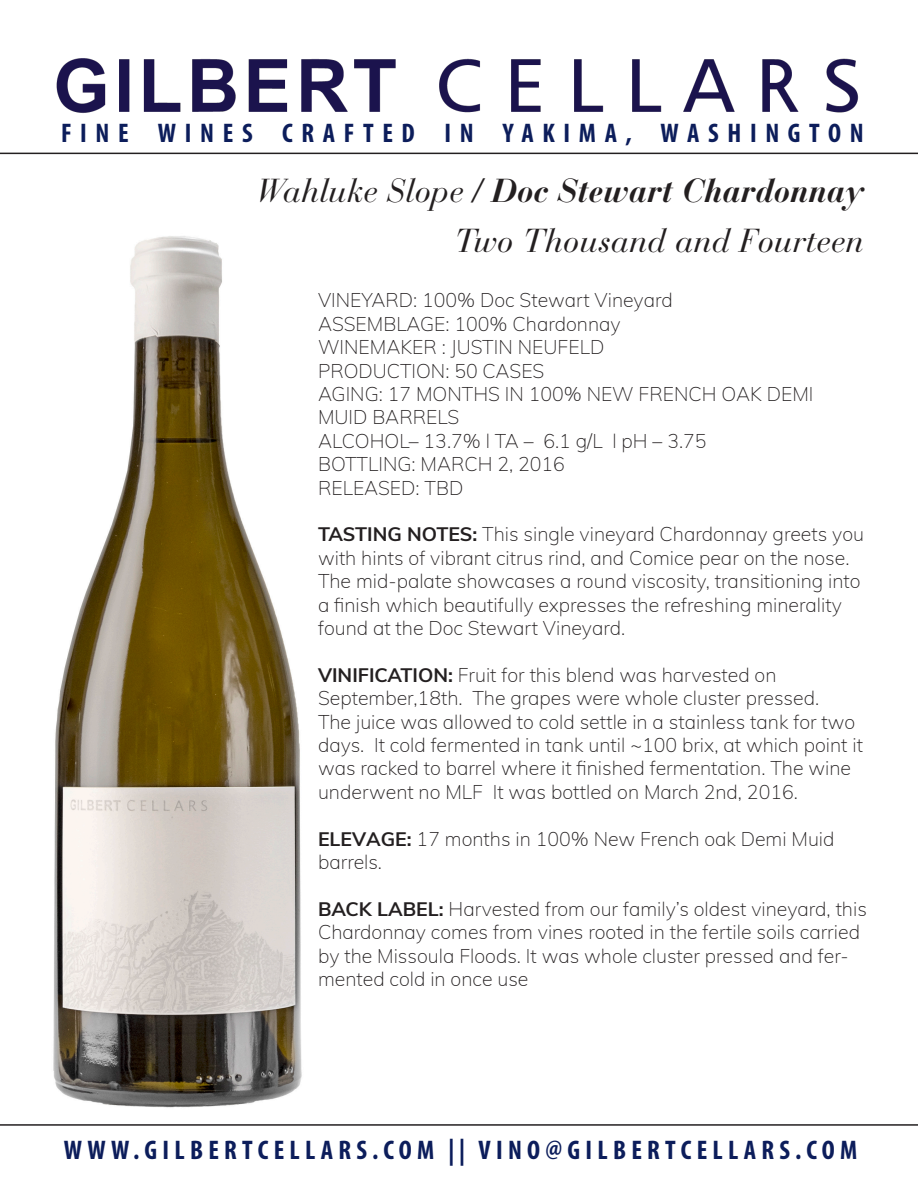
<style>
.page{position:relative;width:918px;height:1188px;background:#fff}
.page>*{position:absolute;margin:0;border:0;box-sizing:border-box;transform-origin:0 0}
.t1{font:italic 700 33px "Bauer Bodoni";color:#231f20}
.t2{font:italic 33px "Bauer Bodoni";color:#231f20}
.t3{font:700 condensed 27px "Myriad Pro";letter-spacing:.195em;color:#0c1d5b}
.t4{font:700 condensed 27px "Myriad Pro";letter-spacing:.32em;color:#0c1d5b}
.t5{font:200 19.5px/23.4px "Muli";color:#231f20}
.s1{font-weight:400}
.s2{font-weight:700}
</style>
<div class="page">
<img style="left:53px;top:236px;width:249px;height:872px">
<hr style="left:0;top:153px;width:918px;height:1px;background:#231f20">
<hr style="left:0;top:1124px;width:918px;height:2px;background:#231f20">
<img style="left:56px;top:58px;width:803px;height:55px">
<p class="t4" style="left:61px;top:118px;width:804px">FINE WINES CRAFTED IN YAKIMA, WASHINGTON</p>
<p class="t1" style="left:256px;top:171px;width:609px"><span class="s1">Wahluke Slope /</span> Doc Stewart Chardonnay</p>
<p class="t2" style="left:454px;top:221px;width:411px">Two Thousand and Fourteen</p>
<p class="t5" style="left:318px;top:288px;width:356px">VINEYARD: 100% Doc Stewart Vineyard</p>
<p class="t5" style="left:318px;top:311px;width:304px">ASSEMBLAGE: 100% Chardonnay</p>
<p class="t5" style="left:318px;top:335px;width:288px">WINEMAKER : JUSTIN NEUFELD</p>
<p class="t5" style="left:318px;top:358px;width:228px">PRODUCTION: 50 CASES</p>
<p class="t5" style="left:318px;top:381px;width:497px">AGING: 17 MONTHS IN 100% NEW FRENCH OAK DEMI<br>MUID BARRELS</p>
<p class="t5" style="left:318px;top:428px;width:390px">ALCOHOL– 13.7% l TA – 6.1 g/L l pH – 3.75</p>
<p class="t5" style="left:318px;top:452px;width:248px">BOTTLING: MARCH 2, 2016</p>
<p class="t5" style="left:318px;top:475px;width:147px">RELEASED: TBD</p>
<p class="t5" style="left:318px;top:522px;width:548px"><span class="s2">TASTING NOTES:</span> This single vineyard Chardonnay greets you with hints of vibrant citrus rind, and Comice pear on the nose.<br>The mid-palate showcases a round viscosity, transitioning into a finish which beautifully expresses the refreshing minerality found at the Doc Stewart Vineyard.</p>
<p class="t5" style="left:318px;top:662px;width:546px"><span class="s2">VINIFICATION:</span> Fruit for this blend was harvested on September,18th. The grapes were whole cluster pressed.<br>The juice was allowed to cold settle in a stainless tank for two days. It cold fermented in tank until ~100 brix, at which point it was racked to barrel where it finished fermentation. The wine underwent no MLF It was bottled on March 2nd, 2016.</p>
<p class="t5" style="left:318px;top:826px;width:518px"><span class="s2">ELEVAGE:</span> 17 months in 100% New French oak Demi Muid barrels.</p>
<p class="t5" style="left:318px;top:896px;width:550px"><span class="s2">BACK LABEL:</span> Harvested from our family’s oldest vineyard, this Chardonnay comes from vines rooted in the fertile soils carried by the Missoula Floods. It was whole cluster pressed and fer&shy;mented cold in once use</p>
<p class="t3" style="left:64px;top:1135px;width:795px">WWW.GILBERTCELLARS.COM || VINO@GILBERTCELLARS.COM</p>
</div>
